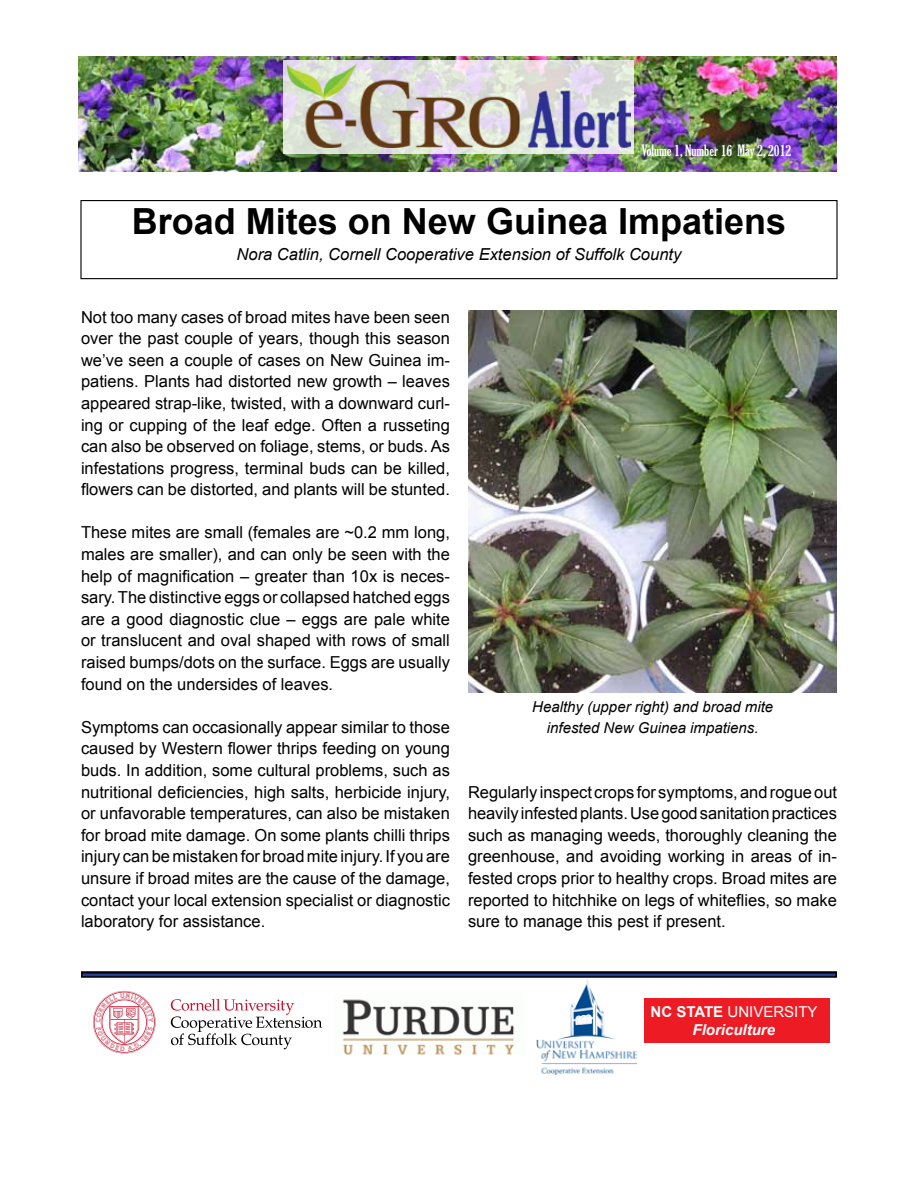
<style>
.page{position:relative;width:918px;height:1188px;background:#fff}
.page>*{position:absolute;margin:0;border:0;box-sizing:border-box;transform-origin:0 0}
.t1{font:700 36px "Arial";color:#000}
.t2{font:16.5px/21.6px "Arial";color:#000;text-align:justify}
.t3{font:italic 16.5px "Arial";color:#000}
.t4{font:italic 15px/21.6px "Arial";color:#000;text-align:center}
.t5{font:italic 700 15px/18px "Arial";color:#fff;text-align:center}
.t6{font:extra-condensed 15px "Gloucester";color:#fff}
.s1{font-style:normal}
.s2{font-weight:400;font-style:normal}
</style>
<div class="page">
<div style="left:81px;top:972px;width:756px;height:6px;border:2px solid #000"></div>
<img style="left:78px;top:56px;width:758px;height:115px">
<hr style="left:81px;top:971px;width:756px;height:2px;background:#000">
<div style="left:644px;top:998px;width:185px;height:45px;background:#ed1c24"></div>
<img style="left:342px;top:999px;width:173px;height:56px">
<img style="left:536px;top:980px;width:101px;height:94px">
<svg style="left:171px;top:999px;width:151px;height:50px"></svg>
<svg style="left:93px;top:991px;width:63px;height:62px"></svg>
<svg style="left:284px;top:60px;width:350px;height:93px;background:#e2e3e0"></svg>
<img style="left:288px;top:64px;width:343px;height:84px">
<div style="left:80px;top:200px;width:758px;height:79px;border:1px solid #000"></div>
<img style="left:468px;top:310px;width:369px;height:382px">
<p class="t6" style="left:641px;top:142px;width:151px">Volume 1, Number 16 May 2, 2012</p>
<h1 class="t1" style="left:132px;top:198px;width:656px">Broad Mites on New Guinea Impatiens</h1>
<p class="t3" style="left:237px;top:243px;width:446px">Nora Catlin, Cornell Cooperative Extension of Suffolk County</p>
<p class="t2" style="left:81px;top:306px;width:371px">Not too many cases of broad mites have been seen over the past couple of years, though this season we’ve seen a couple of cases on New Guinea im&shy;patiens. Plants had distorted new growth – leaves appeared strap-like, twisted, with a downward curl&shy;ing or cupping of the leaf edge. Often a russeting can also be observed on foliage, stems, or buds. As infestations progress, terminal buds can be killed, flowers can be distorted, and plants will be stunted.</p>
<p class="t2" style="left:81px;top:522px;width:371px">These mites are small (females are ~0.2 mm long, males are smaller), and can only be seen with the help of magnification – greater than 10x is neces&shy;sary. The distinctive eggs or collapsed hatched eggs are a good diagnostic clue – eggs are pale white or translucent and oval shaped with rows of small raised bumps/dots on the surface. Eggs are usually found on the undersides of leaves.</p>
<p class="t2" style="left:81px;top:716px;width:371px">Symptoms can occasionally appear similar to those caused by Western flower thrips feeding on young buds. In addition, some cultural problems, such as nutritional deficiencies, high salts, herbicide injury, or unfavorable temperatures, can also be mistaken for broad mite damage. On some plants chilli thrips injury can be mistaken for broad mite injury. If you are unsure if broad mites are the cause of the damage, contact your local extension specialist or diagnostic laboratory for assistance.</p>
<p class="t4" style="left:532px;top:696px;width:242px">Healthy (upper right) and broad mite infested New Guinea impatiens.</p>
<p class="t2" style="left:468px;top:781px;width:371px">Regularly inspect crops for symptoms, and rogue out heavily infested plants. Use good sanitation practices such as managing weeds, thoroughly cleaning the greenhouse, and avoiding working in areas of in&shy;fested crops prior to healthy crops. Broad mites are reported to hitchhike on legs of whiteflies, so make sure to manage this pest if present.</p>
<p class="t5" style="left:651px;top:1003px;width:168px"><span class="s1">NC STATE</span> <span class="s2">UNIVERSITY<br></span>Floriculture</p>
</div>
